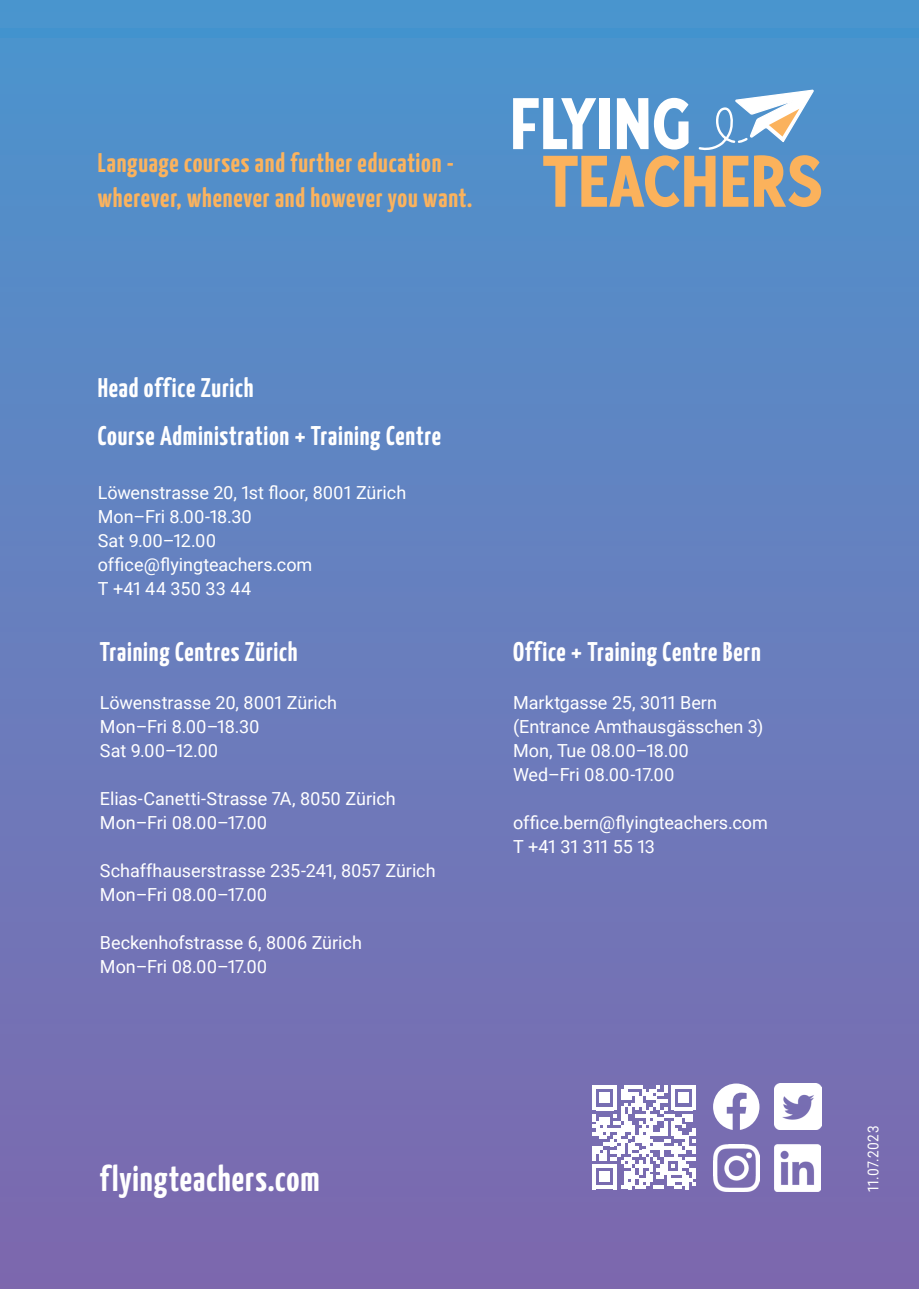
<style>
.page{position:relative;width:919px;height:1289px;background:#fff}
.page>*{position:absolute;margin:0;border:0;box-sizing:border-box;transform-origin:0 0}
.cover_bold_neg_24{font:200 36px "Yanone Kaffeesatz";letter-spacing:.025em;color:#fff}
.t1{font:200 27px "Yanone Kaffeesatz";letter-spacing:.03em;color:#fff}
.t2{font:200 27px/35.1px "Yanone Kaffeesatz";letter-spacing:.03em;color:#fbb35e}
.Fließtext{font:18px/24px "Roboto";color:#fff}
.t3{font:15px "Roboto";color:#fff;scale:.9 1}
</style>
<div class="page">
<div style="left:0;top:0;width:918px;height:1288px;background:linear-gradient(to bottom,#4c95ce,#8067ad)"></div>
<svg style="left:592px;top:1085px;width:104px;height:104px"></svg>
<img style="left:774px;top:1083px;width:47px;height:46px">
<img style="left:713px;top:1144px;width:46px;height:47px">
<img style="left:774px;top:1144px;width:46px;height:47px">
<svg style="left:713px;top:1083px;width:46px;height:46px"></svg>
<svg style="left:513px;top:90px;width:308px;height:117px"></svg>
<h2 class="t2" style="left:98px;top:143px;width:376px">Language courses and further education - wherever, whenever and however you want.</h2>
<h2 class="t1" style="left:98px;top:368px;width:157px">Head office Zurich</h2>
<h2 class="t1" style="left:98px;top:416px;width:344px">Course Administration + Training Centre</h2>
<p class="Fließtext" style="left:98px;top:479px;width:310px">Löwenstrasse 20, 1st floor, 8001 Zürich</p>
<p class="Fließtext" style="left:98px;top:503px;width:156px">Mon–Fri 8.00-18.30</p>
<p class="Fließtext" style="left:98px;top:527px;width:120px">Sat 9.00–12.00</p>
<p class="Fließtext" style="left:98px;top:551px;width:216px">office@flyingteachers.com</p>
<p class="Fließtext" style="left:98px;top:575px;width:155px">T +41 44 350 33 44</p>
<h2 class="t1" style="left:100px;top:632px;width:199px">Training Centres Zürich</h2>
<p class="Fließtext" style="left:100px;top:689px;width:239px">Löwenstrasse 20, 8001 Zürich</p>
<p class="Fließtext" style="left:100px;top:713px;width:161px">Mon–Fri 8.00–18.30</p>
<p class="Fließtext" style="left:100px;top:737px;width:120px">Sat 9.00–12.00</p>
<p class="Fließtext" style="left:100px;top:785px;width:297px">Elias-Canetti-Strasse 7A, 8050 Zürich</p>
<p class="Fließtext" style="left:100px;top:809px;width:169px">Mon–Fri 08.00–17.00</p>
<p class="Fließtext" style="left:100px;top:857px;width:337px">Schaffhauserstrasse 235-241, 8057 Zürich</p>
<p class="Fließtext" style="left:100px;top:881px;width:169px">Mon–Fri 08.00–17.00</p>
<p class="Fließtext" style="left:100px;top:929px;width:263px">Beckenhofstrasse 6, 8006 Zürich</p>
<p class="Fließtext" style="left:100px;top:953px;width:169px">Mon–Fri 08.00–17.00</p>
<h2 class="t1" style="left:513px;top:632px;width:249px">Office + Training Centre Bern</h2>
<p class="Fließtext" style="left:513px;top:689px;width:252px">Marktgasse 25, 3011 Bern (Entrance Amthausgässchen 3)</p>
<p class="Fließtext" style="left:513px;top:737px;width:177px">Mon, Tue 08.00–18.00</p>
<p class="Fließtext" style="left:513px;top:761px;width:163px">Wed–Fri 08.00-17.00</p>
<p class="Fließtext" style="left:513px;top:809px;width:256px">office.bern@flyingteachers.com</p>
<p class="Fließtext" style="left:513px;top:833px;width:143px">T +41 31 311 55 13</p>
<p class="cover_bold_neg_24" style="left:100px;top:1152px;width:221px">flyingteachers.com</p>
<p class="t3" style="left:862px;top:1191px;width:75px;rotate:-90deg">11.07.2023</p>
</div>
